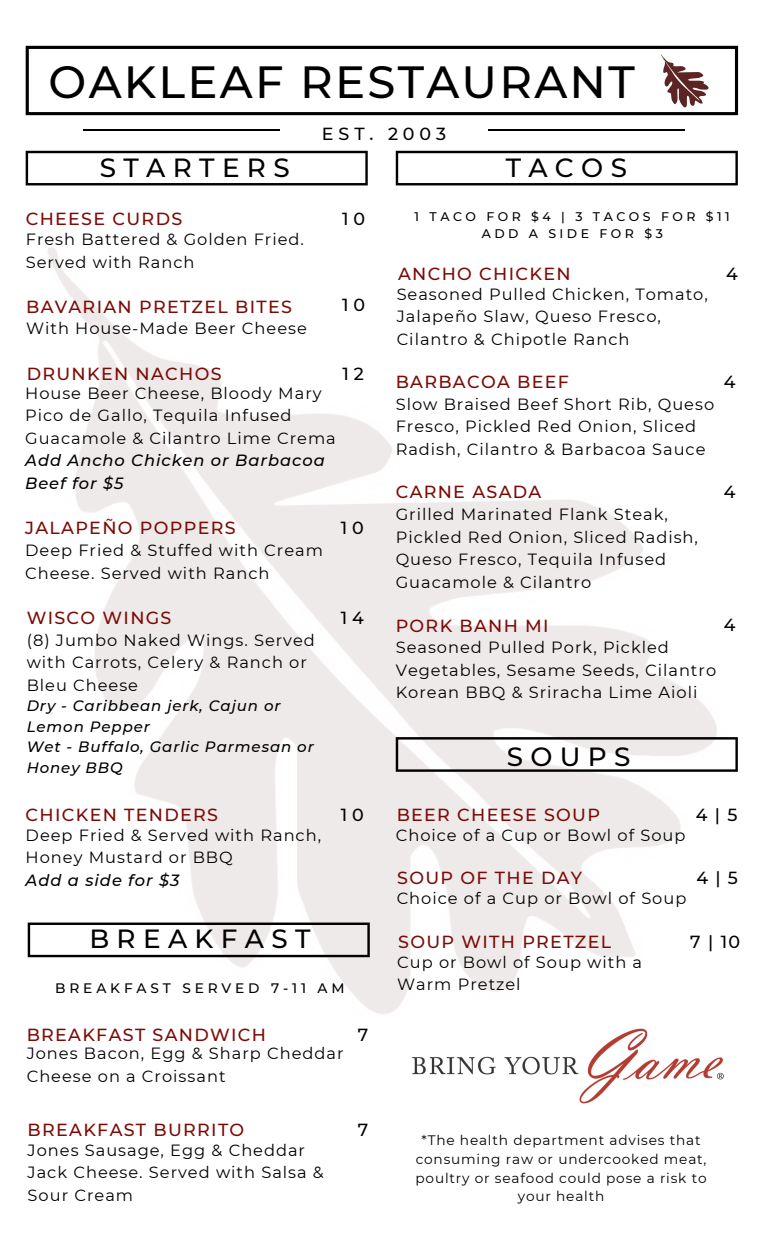
<style>
.page{position:relative;width:765px;height:1260px;background:#fff}
.page>*{position:absolute;margin:0;border:0;box-sizing:border-box;transform-origin:0 0}
.t1{font:500 45px "Montserrat";letter-spacing:.05em;color:#000}
.t2{font:500 26.25px "Montserrat";letter-spacing:.28em;color:#000}
.t3{font:500 17.5px "Montserrat";letter-spacing:.075em;color:#7b0b06}
.t4{font:500 17.5px "Montserrat";letter-spacing:.28em;color:#000}
.t5{font:16.25px/22.5px "Montserrat";letter-spacing:.06em;color:#000}
.t6{font:italic 500 16.25px/22.5px "Montserrat";letter-spacing:.06em;color:#000}
.t7{font:italic 500 15px/20.6px "Montserrat";letter-spacing:.06em;color:#000}
.t8{font:13.75px/18.8px "Montserrat";letter-spacing:.06em;color:#000;text-align:center}
.t9{font:500 13.75px "Montserrat";letter-spacing:.28em;color:#000}
.t10{font:500 12.5px "Montserrat";letter-spacing:.28em;color:#000}
</style>
<div class="page">
<svg style="left:26px;top:151px;width:342px;height:34px"></svg>
<svg style="left:26px;top:46px;width:712px;height:69px"></svg>
<hr style="left:84px;top:129px;width:196px;height:1px;background:#000">
<hr style="left:488px;top:129px;width:197px;height:2px;background:#000">
<img style="left:659px;top:54px;width:52px;height:54px">
<svg style="left:28px;top:923px;width:342px;height:34px"></svg>
<svg style="left:396px;top:737px;width:342px;height:35px"></svg>
<svg style="left:396px;top:151px;width:342px;height:34px"></svg>
<img style="left:412px;top:1028px;width:312px;height:76px">
<p class="t1" style="left:49px;top:54px;width:588px">OAKLEAF RESTAURANT</p>
<p class="t4" style="left:322px;top:123px;width:126px">EST. 2003</p>
<p class="t2" style="left:100px;top:152px;width:191px">STARTERS</p>
<p class="t3" style="left:26px;top:208px;width:158px">CHEESE CURDS</p>
<p class="t4" style="left:342px;top:208px;width:25px">1 0</p>
<p class="t5" style="left:26px;top:228px;width:280px">Fresh Battered &amp; Golden Fried.<br>Served with Ranch</p>
<p class="t3" style="left:26px;top:296px;width:267px">BAVARIAN PRETZEL BITES</p>
<p class="t4" style="left:342px;top:294px;width:25px">1 0</p>
<p class="t5" style="left:26px;top:317px;width:282px">With House-Made Beer Cheese</p>
<p class="t4" style="left:342px;top:363px;width:23px">1 2</p>
<p class="t3" style="left:27px;top:363px;width:196px">DRUNKEN NACHOS</p>
<p class="t5" style="left:25px;top:382px;width:312px">House Beer Cheese, Bloody Mary<br>Pico de Gallo, Tequila Infused<br>Guacamole &amp; Cilantro Lime Crema</p>
<p class="t6" style="left:25px;top:449px;width:301px">Add Ancho Chicken or Barbacoa<br>Beef for $5</p>
<p class="t3" style="left:25px;top:517px;width:212px">JALAPEÑO POPPERS</p>
<p class="t4" style="left:341px;top:517px;width:25px">1 0</p>
<p class="t5" style="left:25px;top:539px;width:299px">Deep Fried &amp; Stuffed with Cream<br>Cheese. Served with Ranch</p>
<p class="t3" style="left:27px;top:607px;width:146px">WISCO WINGS</p>
<p class="t5" style="left:27px;top:628px;width:290px">(8) Jumbo Naked Wings. Served with Carrots, Celery &amp; Ranch or<br>Bleu Cheese</p>
<p class="t7" style="left:27px;top:696px;width:255px">Dry - Caribbean jerk, Cajun or<br>Lemon Pepper</p>
<p class="t7" style="left:27px;top:737px;width:289px">Wet - Buffalo, Garlic Parmesan or<br>Honey BBQ</p>
<p class="t3" style="left:26px;top:804px;width:194px">CHICKEN TENDERS</p>
<p class="t5" style="left:26px;top:824px;width:297px">Deep Fried &amp; Served with Ranch,<br>Honey Mustard or BBQ</p>
<p class="t6" style="left:26px;top:869px;width:155px">Add a side for $3</p>
<p class="t2" style="left:89px;top:923px;width:223px">BREAKFAST</p>
<p class="t4" style="left:341px;top:607px;width:25px">1 4</p>
<p class="t4" style="left:341px;top:804px;width:25px">1 0</p>
<p class="t9" style="left:55px;top:980px;width:291px">BREAKFAST SERVED 7-11 AM</p>
<p class="t3" style="left:27px;top:1024px;width:241px">BREAKFAST SANDWICH</p>
<p class="t4" style="left:358px;top:1024px;width:12px">7</p>
<p class="t5" style="left:27px;top:1042px;width:318px">Jones Bacon, Egg &amp; Sharp Cheddar<br>Cheese on a Croissant</p>
<p class="t3" style="left:28px;top:1119px;width:218px">BREAKFAST BURRITO</p>
<p class="t4" style="left:358px;top:1119px;width:12px">7</p>
<p class="t5" style="left:28px;top:1139px;width:298px">Jones Sausage, Egg &amp; Cheddar<br>Jack Cheese. Served with Salsa &amp;<br>Sour Cream</p>
<p class="t2" style="left:506px;top:152px;width:123px">TACOS</p>
<p class="t10" style="left:415px;top:209px;width:317px">1 TACO FOR $4 | 3 TACOS FOR $11</p>
<p class="t10" style="left:482px;top:226px;width:183px">ADD A SIDE FOR $3</p>
<p class="t3" style="left:398px;top:263px;width:174px">ANCHO CHICKEN</p>
<p class="t4" style="left:726px;top:263px;width:13px">4</p>
<p class="t5" style="left:397px;top:283px;width:313px">Seasoned Pulled Chicken, Tomato,<br>Jalapeño Slaw, Queso Fresco,<br>Cilantro &amp; Chipotle Ranch</p>
<p class="t3" style="left:396px;top:371px;width:175px">BARBACOA BEEF</p>
<p class="t5" style="left:396px;top:393px;width:320px">Slow Braised Beef Short Rib, Queso<br>Fresco, Pickled Red Onion, Sliced<br>Radish, Cilantro &amp; Barbacoa Sauce</p>
<p class="t4" style="left:724px;top:371px;width:13px">4</p>
<p class="t3" style="left:396px;top:482px;width:147px">CARNE ASADA</p>
<p class="t5" style="left:396px;top:503px;width:304px">Grilled Marinated Flank Steak,<br>Pickled Red Onion, Sliced Radish,<br>Queso Fresco, Tequila Infused<br>Guacamole &amp; Cilantro</p>
<p class="t4" style="left:724px;top:482px;width:13px">4</p>
<p class="t3" style="left:396px;top:615px;width:155px">PORK BANH MI</p>
<p class="t5" style="left:396px;top:636px;width:322px">Seasoned Pulled Pork, Pickled<br>Vegetables, Sesame Seeds, Cilantro<br>Korean BBQ &amp; Sriracha Lime Aioli</p>
<p class="t4" style="left:724px;top:614px;width:13px">4</p>
<p class="t2" style="left:507px;top:740px;width:125px">SOUPS</p>
<p class="t3" style="left:397px;top:804px;width:205px">BEER CHEESE SOUP</p>
<p class="t4" style="left:696px;top:804px;width:43px">4|5</p>
<p class="t5" style="left:396px;top:824px;width:291px">Choice of a Cup or Bowl of Soup</p>
<p class="t3" style="left:397px;top:867px;width:187px">SOUP OF THE DAY</p>
<p class="t4" style="left:696px;top:867px;width:43px">4|5</p>
<p class="t5" style="left:397px;top:887px;width:291px">Choice of a Cup or Bowl of Soup</p>
<p class="t3" style="left:398px;top:931px;width:214px">SOUP WITH PRETZEL</p>
<p class="t5" style="left:397px;top:951px;width:246px">Cup or Bowl of Soup with a<br>Warm Pretzel</p>
<p class="t4" style="left:690px;top:931px;width:51px">7|10</p>
<p class="t8" style="left:416px;top:1131px;width:293px">*The health department advises that consuming raw or undercooked meat, poultry or seafood could pose a risk to your health</p>
</div>
